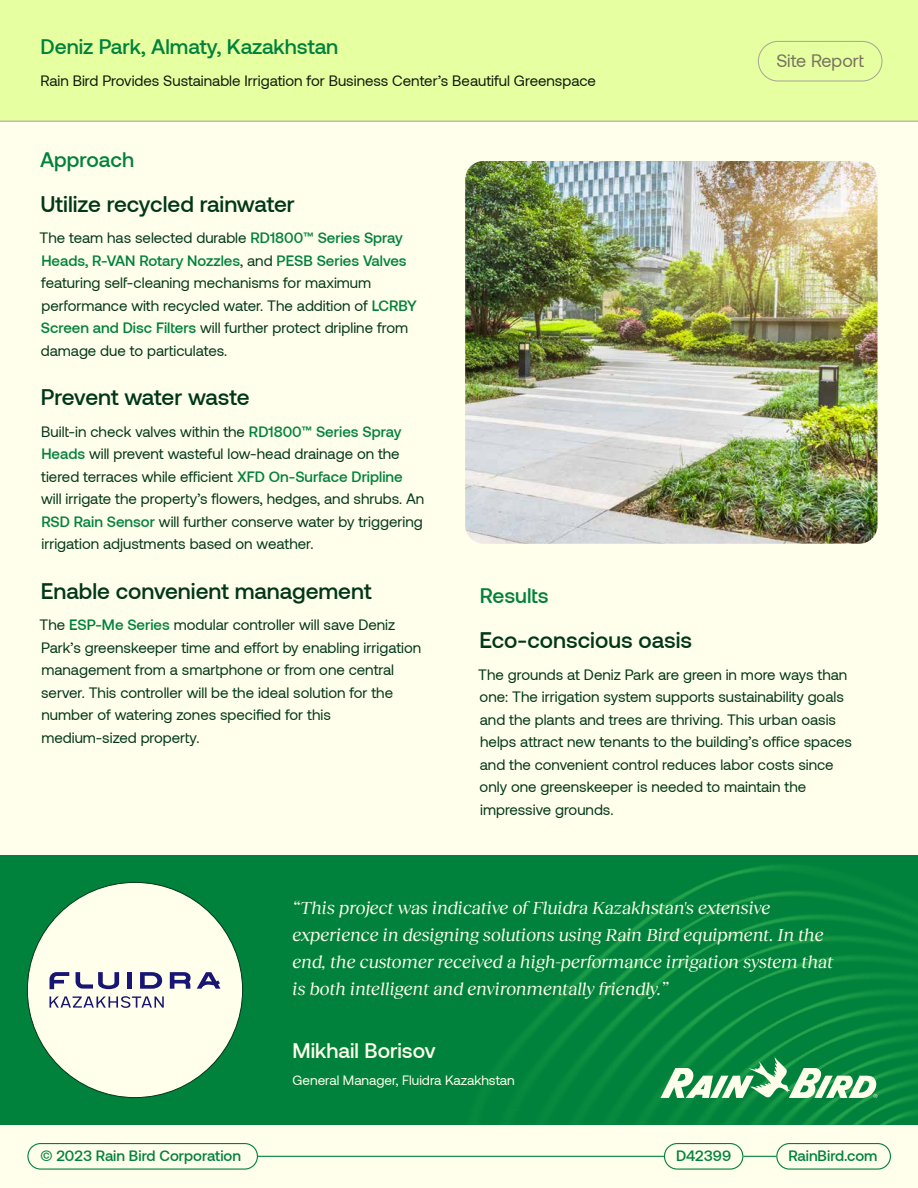
<style>
.page{position:relative;width:918px;height:1188px;background:#ffffeb}
.page>*{position:absolute;margin:0;border:0;box-sizing:border-box;transform-origin:0 0}
.t1{font:500 22.5px "Aeonik";color:#003719}
.t2{font:500 21px "Aeonik";color:#00823c}
.t3{font:500 21px "Aeonik";color:#ffffeb}
.t4{font:italic 18px/27px "Reckless Neue";color:#ffffeb}
.t5{font:18px "Aeonik";color:#78735f}
.t6{font:15px/22.5px "Aeonik";color:#003719}
.t7{font:15px "Aeonik";color:#0f190a}
.t8{font:500 15px "Aeonik";color:#00823c}
.t9{font:13.5px "Aeonik";color:#ffffeb}
.s1{font-weight:500;color:#00823c}
</style>
<div class="page">
<div style="left:27px;top:1143px;width:231px;height:27px;border:1px solid #00823c;border-radius:13px"></div>
<div style="left:664px;top:1143px;width:79px;height:27px;border:1px solid #00823c;border-radius:13px"></div>
<div style="left:776px;top:1143px;width:115px;height:27px;border:1px solid #00823c;border-radius:13px"></div>
<hr style="left:258px;top:1156px;width:406px;height:1px;background:#00823c">
<hr style="left:743px;top:1156px;width:33px;height:1px;background:#00823c">
<div style="left:0;top:0;width:918px;height:122px;background:#e6ffa0"></div>
<div style="left:0;top:855px;width:918px;height:270px;background:#00823c"></div>
<img style="left:509px;top:865px;width:409px;height:260px">
<img style="left:465px;top:161px;width:413px;height:383px">
<div style="left:27px;top:882px;width:216px;height:216px;background:#ffffeb;border-radius:50%"></div>
<svg style="left:50px;top:996px;width:114px;height:12px"></svg>
<svg style="left:50px;top:972px;width:19px;height:17px"></svg>
<div style="left:127px;top:972px;width:5px;height:17px;background:#181575"></div>
<svg style="left:140px;top:972px;width:22px;height:17px"></svg>
<svg style="left:170px;top:972px;width:21px;height:17px"></svg>
<svg style="left:76px;top:972px;width:43px;height:17px"></svg>
<svg style="left:197px;top:972px;width:23px;height:17px"></svg>
<svg style="left:661px;top:1057px;width:217px;height:42px"></svg>
<hr style="left:0;top:121px;width:918px;height:1px;background:#a5a596">
<div style="left:758px;top:41px;width:124px;height:40px;border:1px solid #a5a596;border-radius:20px"></div>
<h2 class="t2" style="left:40px;top:35px;width:299px">Deniz Park, Almaty, Kazakhstan</h2>
<p class="t7" style="left:40px;top:72px;width:557px">Rain Bird Provides Sustainable Irrigation for Business Center’s Beautiful Greenspace</p>
<p class="t5" style="left:776px;top:51px;width:89px">Site Report</p>
<h2 class="t2" style="left:40px;top:147px;width:96px">Approach</h2>
<h1 class="t1" style="left:41px;top:191px;width:256px">Utilize recycled rainwater</h1>
<p class="t6" style="left:40px;top:227px;width:379px">The team has selected durable <span class="s1">RD1800™ Series Spray Heads, R-VAN Rotary Nozzles</span>, and <span class="s1">PESB Series Valves </span>featuring self-cleaning mechanisms for maximum performance with recycled water. The addition of <span class="s1">LCRBY Screen and Disc Filters</span> will further protect dripline from damage due to particulates.</p>
<h1 class="t1" style="left:41px;top:385px;width:210px">Prevent water waste</h1>
<p class="t6" style="left:41px;top:420px;width:385px">Built-in check valves within the <span class="s1">RD1800™ Series Spray Heads</span> will prevent wasteful low-head drainage on the tiered terraces while efficient <span class="s1">XFD On-Surface Dripline </span>will irrigate the property’s flowers, hedges, and shrubs. An <span class="s1">RSD Rain Sensor</span> will further conserve water by triggering irrigation adjustments based on weather.</p>
<h1 class="t1" style="left:41px;top:578px;width:332px">Enable convenient management</h1>
<p class="t6" style="left:40px;top:614px;width:383px">The <span class="s1">ESP-Me Series</span> modular controller will save Deniz Park’s greenskeeper time and effort by enabling irrigation management from a smartphone or from one central server. This controller will be the ideal solution for the number of watering zones specified for this medium-sized property.</p>
<h2 class="t2" style="left:480px;top:584px;width:70px">Results</h2>
<h1 class="t1" style="left:480px;top:628px;width:214px">Eco-conscious oasis</h1>
<p class="t6" style="left:478px;top:663px;width:375px">The grounds at Deniz Park are green in more ways than one: The irrigation system supports sustainability goals and the plants and trees are thriving. This urban oasis helps attract new tenants to the building’s office spaces and the convenient control reduces labor costs since only one greenskeeper is needed to maintain the impressive grounds.</p>
<p class="t4" style="left:292px;top:893px;width:542px">“This project was indicative of Fluidra Kazakhstan's extensive experience in designing solutions using Rain Bird equipment. In the end, the customer received a high-performance irrigation system that is both intelligent and environmentally friendly.”</p>
<h2 class="t3" style="left:292px;top:1038px;width:145px">Mikhail Borisov</h2>
<p class="t9" style="left:292px;top:1072px;width:224px">General Manager, Fluidra Kazakhstan</p>
<p class="t8" style="left:40px;top:1147px;width:202px">© 2023 Rain Bird Corporation</p>
<p class="t8" style="left:676px;top:1147px;width:57px">D42399</p>
<p class="t8" style="left:788px;top:1147px;width:91px">RainBird.com</p>
</div>
